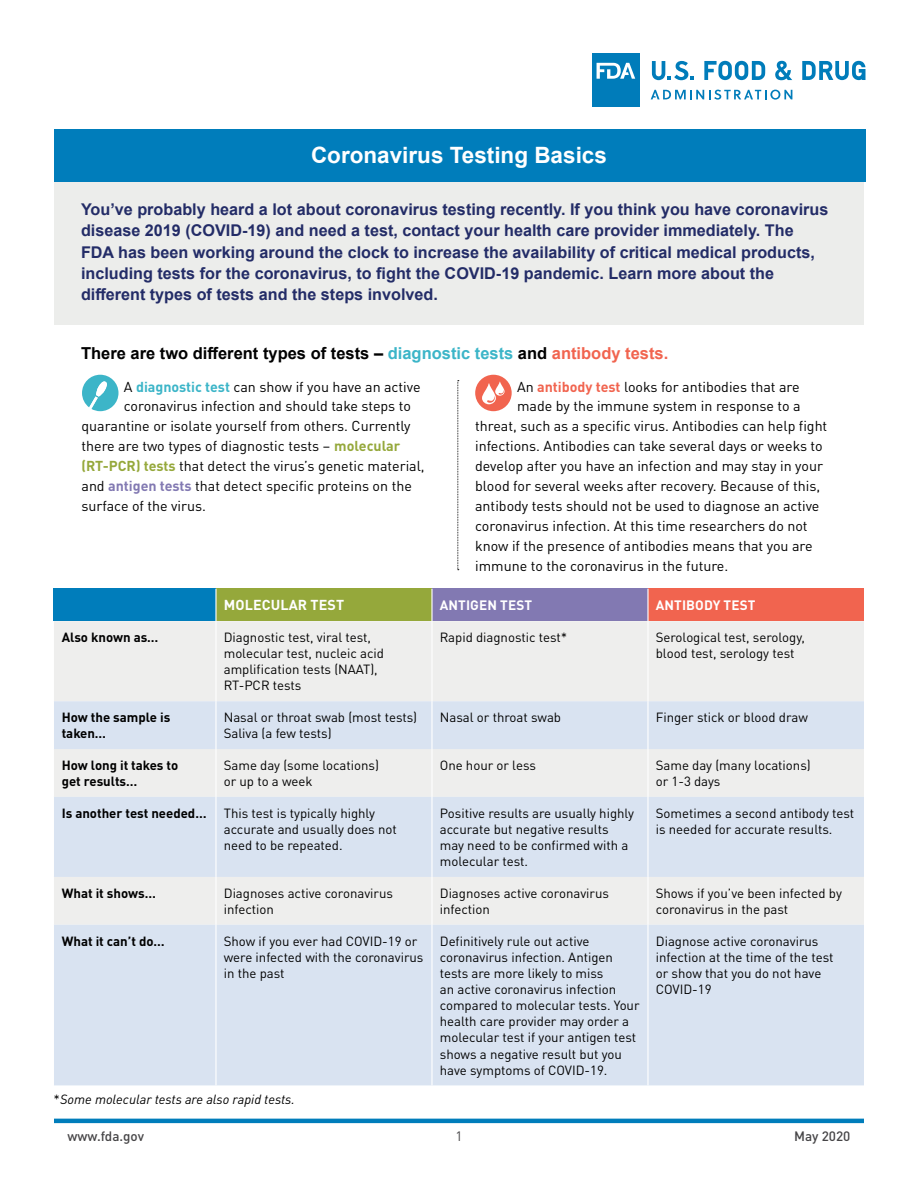
<style>
.page{position:relative;width:918px;height:1188px;background:#fff}
.page>*{position:absolute;margin:0;border:0;box-sizing:border-box;transform-origin:0 0}
.t1{font:700 22.5px "Arial";color:#fff}
.t2{font:700 16.5px "Arial";color:#000}
.t3{font:700 16.2px/21.3px "Arial";color:#232c67}
.t4{font:14.25px "DINOT";color:#000}
.t5{font:700 14.25px "DINOT";letter-spacing:.01em;color:#fff}
.t6{font:700 13.5px "DINOT";letter-spacing:.01em;color:#fff}
.t7{font:500 13.5px "DINOT";color:#464547}
.t8{font:13.5px "DINOT";color:#464547}
.t9{font:13.2px/16.2px "DINOT";color:#000}
.t10{font:700 13.2px "DINOT";color:#000}
.t11{font:italic 13.2px "DINOT";color:#000}
.s1{color:#3cb5c8}
.s2{color:#f1644f}
.s3{font-weight:700;color:#3cb5c8}
.s4{font-weight:700;color:#95a83b}
.s5{font-weight:700;color:#8279b2}
.s6{font-weight:700;color:#f1644f}
.s7{font-style:normal}
</style>
<div class="page">
<div style="left:54px;top:181px;width:810px;height:144px;background:#ecedeb"></div>
<hr style="left:54px;top:1119px;width:810px;height:4px;background:#007dbb">
<div style="left:54px;top:130px;width:812px;height:52px;background:#007dbb"></div>
<svg style="left:651px;top:90px;width:141px;height:10px"></svg>
<svg style="left:704px;top:61px;width:61px;height:19px"></svg>
<svg style="left:775px;top:61px;width:17px;height:19px"></svg>
<svg style="left:802px;top:61px;width:64px;height:19px"></svg>
<svg style="left:652px;top:61px;width:42px;height:19px"></svg>
<div style="left:592px;top:54px;width:47px;height:53px;background:#007cba"></div>
<svg style="left:597px;top:63px;width:38px;height:16px"></svg>
<svg style="left:457px;top:380px;width:2px;height:190px"></svg>
<svg style="left:82px;top:375px;width:36px;height:36px"></svg>
<div style="left:475px;top:375px;width:37px;height:36px;background:#f1644f;border-radius:50%"></div>
<svg style="left:482px;top:382px;width:23px;height:22px"></svg>
<div style="left:54px;top:589px;width:162px;height:32px;background:#007dbb"></div>
<div style="left:216px;top:589px;width:216px;height:32px;background:#95a83b"></div>
<div style="left:432px;top:589px;width:216px;height:32px;background:#8279b2"></div>
<div style="left:648px;top:589px;width:216px;height:32px;background:#f1644f"></div>
<div style="left:54px;top:621px;width:810px;height:80px;background:#eeeeed"></div>
<svg style="left:54px;top:701px;width:810px;height:384px;background:#dee5f0"></svg>
<hr style="left:215px;top:589px;width:2px;height:32px;background:#fff">
<hr style="left:431px;top:589px;width:2px;height:32px;background:#fff">
<hr style="left:647px;top:589px;width:2px;height:32px;background:#fff">
<hr style="left:215px;top:621px;width:2px;height:80px;background:#fff">
<hr style="left:431px;top:621px;width:2px;height:80px;background:#fff">
<hr style="left:647px;top:621px;width:2px;height:80px;background:#fff">
<hr style="left:215px;top:701px;width:2px;height:48px;background:#fff">
<hr style="left:431px;top:701px;width:2px;height:48px;background:#fff">
<hr style="left:647px;top:701px;width:2px;height:48px;background:#fff">
<hr style="left:215px;top:749px;width:2px;height:48px;background:#fff">
<hr style="left:431px;top:749px;width:2px;height:48px;background:#fff">
<hr style="left:647px;top:749px;width:2px;height:48px;background:#fff">
<hr style="left:215px;top:797px;width:2px;height:80px;background:#fff">
<hr style="left:431px;top:797px;width:2px;height:80px;background:#fff">
<hr style="left:647px;top:797px;width:2px;height:80px;background:#fff">
<hr style="left:215px;top:877px;width:2px;height:48px;background:#fff">
<hr style="left:431px;top:877px;width:2px;height:48px;background:#fff">
<hr style="left:647px;top:877px;width:2px;height:48px;background:#fff">
<hr style="left:215px;top:925px;width:2px;height:160px;background:#fff">
<hr style="left:431px;top:925px;width:2px;height:160px;background:#fff">
<hr style="left:647px;top:925px;width:2px;height:160px;background:#fff">
<h1 class="t1" style="left:311px;top:139px;width:297px">Coronavirus Testing Basics</h1>
<p class="t3" style="left:81px;top:199px;width:749px">You’ve probably heard a lot about coronavirus testing recently. If you think you have coronavirus disease 2019 (COVID-19) and need a test, contact your health care provider immediately. The FDA has been working around the clock to increase the availability of critical medical products, including tests for the coronavirus, to fight the COVID-19 pandemic. Learn more about the different types of tests and the steps involved.</p>
<p class="t2" style="left:81px;top:341px;width:589px">There are two different types of tests – <span class="s1">diagnostic tests</span> and <span class="s2">antibody tests.</span></p>
<p class="t4" style="left:124px;top:376px;width:298px">A <span class="s3">diagnostic test</span> can show if you have an active</p>
<p class="t4" style="left:124px;top:395px;width:289px">coronavirus infection and should take steps to</p>
<p class="t4" style="left:82px;top:415px;width:331px">quarantine or isolate yourself from others. Currently</p>
<p class="t4" style="left:82px;top:435px;width:320px">there are two types of diagnostic tests – <span class="s4">molecular</span></p>
<p class="t4" style="left:82px;top:455px;width:345px"><span class="s4">(RT-PCR) tests</span> that detect the virus’s genetic material,</p>
<p class="t4" style="left:82px;top:475px;width:332px">and <span class="s5">antigen tests</span> that detect specific proteins on the</p>
<p class="t4" style="left:82px;top:495px;width:126px">surface of the virus.</p>
<p class="t4" style="left:517px;top:376px;width:284px">An <span class="s6">antibody test</span> looks for antibodies that are</p>
<p class="t4" style="left:517px;top:395px;width:285px">made by the immune system in response to a</p>
<p class="t4" style="left:475px;top:415px;width:354px">threat, such as a specific virus. Antibodies can help fight</p>
<p class="t4" style="left:475px;top:435px;width:349px">infections. Antibodies can take several days or weeks to</p>
<p class="t4" style="left:475px;top:455px;width:349px">develop after you have an infection and may stay in your</p>
<p class="t4" style="left:475px;top:475px;width:346px">blood for several weeks after recovery. Because of this,</p>
<p class="t4" style="left:475px;top:495px;width:346px">antibody tests should not be used to diagnose an active</p>
<p class="t4" style="left:475px;top:515px;width:334px">coronavirus infection. At this time researchers do not</p>
<p class="t4" style="left:475px;top:535px;width:339px">know if the presence of antibodies means that you are</p>
<p class="t4" style="left:475px;top:554px;width:255px">immune to the coronavirus in the future.</p>
<p class="t5" style="left:224px;top:594px;width:122px">MOLECULAR TEST</p>
<p class="t6" style="left:440px;top:595px;width:94px">ANTIGEN TEST</p>
<p class="t6" style="left:656px;top:595px;width:101px">ANTIBODY TEST</p>
<p class="t10" style="left:62px;top:627px;width:98px">Also known as…</p>
<p class="t9" style="left:224px;top:628px;width:149px">Diagnostic test, viral test,</p>
<p class="t9" style="left:440px;top:628px;width:129px">Rapid diagnostic test*</p>
<p class="t9" style="left:656px;top:628px;width:151px">Serological test, serology,</p>
<p class="t9" style="left:224px;top:644px;width:162px">molecular test, nucleic acid</p>
<p class="t9" style="left:656px;top:645px;width:140px">blood test, serology test</p>
<p class="t9" style="left:224px;top:661px;width:156px">amplification tests (NAAT),<br>RT-PCR tests</p>
<p class="t10" style="left:62px;top:707px;width:110px">How the sample is</p>
<p class="t9" style="left:224px;top:708px;width:195px">Nasal or throat swab (most tests)</p>
<p class="t9" style="left:440px;top:708px;width:123px">Nasal or throat swab</p>
<p class="t9" style="left:656px;top:708px;width:154px">Finger stick or blood draw</p>
<p class="t10" style="left:62px;top:723px;width:46px">taken…</p>
<p class="t9" style="left:224px;top:725px;width:109px">Saliva (a few tests)</p>
<p class="t10" style="left:62px;top:755px;width:118px">How long it takes to</p>
<p class="t9" style="left:224px;top:756px;width:157px">Same day (some locations)</p>
<p class="t9" style="left:440px;top:756px;width:98px">One hour or less</p>
<p class="t9" style="left:656px;top:756px;width:156px">Same day (many locations)</p>
<p class="t10" style="left:62px;top:771px;width:77px">get results…</p>
<p class="t9" style="left:224px;top:772px;width:90px">or up to a week</p>
<p class="t9" style="left:656px;top:772px;width:66px">or 1-3 days</p>
<p class="t10" style="left:62px;top:803px;width:146px">Is another test needed…</p>
<p class="t9" style="left:224px;top:804px;width:153px">This test is typically highly</p>
<p class="t9" style="left:440px;top:804px;width:196px">Positive results are usually highly</p>
<p class="t9" style="left:656px;top:804px;width:200px">Sometimes a second antibody test</p>
<p class="t9" style="left:224px;top:820px;width:175px">accurate and usually does not</p>
<p class="t9" style="left:440px;top:820px;width:170px">accurate but negative results</p>
<p class="t9" style="left:656px;top:820px;width:178px">is needed for accurate results.</p>
<p class="t9" style="left:224px;top:836px;width:120px">need to be repeated.</p>
<p class="t9" style="left:440px;top:836px;width:190px">may need to be confirmed with a molecular test.</p>
<p class="t10" style="left:62px;top:883px;width:96px">What it shows…</p>
<p class="t9" style="left:224px;top:884px;width:171px">Diagnoses active coronavirus</p>
<p class="t9" style="left:440px;top:884px;width:171px">Diagnoses active coronavirus</p>
<p class="t9" style="left:656px;top:884px;width:188px">Shows if you’ve been infected by</p>
<p class="t9" style="left:224px;top:900px;width:52px">infection</p>
<p class="t9" style="left:440px;top:900px;width:52px">infection</p>
<p class="t9" style="left:656px;top:900px;width:134px">coronavirus in the past</p>
<p class="t10" style="left:62px;top:931px;width:104px">What it can’t do…</p>
<p class="t9" style="left:224px;top:932px;width:195px">Show if you ever had COVID-19 or</p>
<p class="t9" style="left:440px;top:932px;width:151px">Definitively rule out active</p>
<p class="t9" style="left:656px;top:932px;width:164px">Diagnose active coronavirus</p>
<p class="t9" style="left:224px;top:948px;width:391px">were infected with the coronavirus coronavirus infection. Antigen</p>
<p class="t9" style="left:656px;top:948px;width:179px">infection at the time of the test</p>
<p class="t9" style="left:224px;top:964px;width:62px">in the past</p>
<p class="t9" style="left:440px;top:964px;width:165px">tests are more likely to miss</p>
<p class="t9" style="left:656px;top:964px;width:167px">or show that you do not have</p>
<p class="t9" style="left:440px;top:980px;width:178px">an active coronavirus infection</p>
<p class="t9" style="left:656px;top:980px;width:57px">COVID-19</p>
<p class="t9" style="left:440px;top:997px;width:201px">compared to molecular tests. Your health care provider may order a molecular test if your antigen test shows a negative result but you have symptoms of COVID-19.</p>
<p class="t11" style="left:54px;top:1089px;width:243px"><span class="s7">*</span>Some molecular tests are also rapid tests.</p>
<p class="t7" style="left:68px;top:1126px;width:78px">www.fda.gov</p>
<p class="t8" style="left:455px;top:1126px;width:9px">1</p>
<p class="t7" style="left:794px;top:1126px;width:58px">May 2020</p>
</div>
